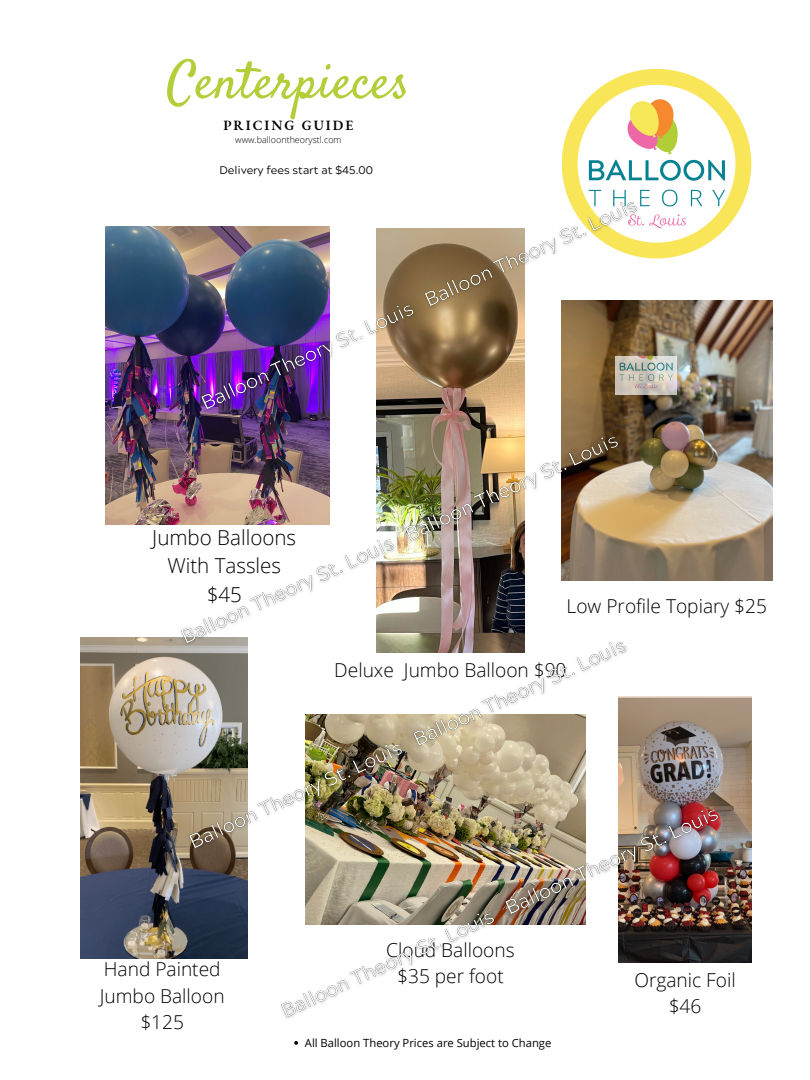
<style>
.page{position:relative;width:810px;height:1080px;background:#fff}
.page>*{position:absolute;margin:0;border:0;box-sizing:border-box;transform-origin:0 0}
.t1{font:52.19px "Satisfy";color:#b2ce38}
.t2{font:300 20.62px/28.5px "Open Sans";color:#000;text-align:center}
.t3{font:300 19.12px/26.5px "Open Sans";color:#000;text-align:center}
.t4{font:600 13.81px "EB Garamond";letter-spacing:.145em;color:#000}
.t5{font:11.25px "Open Sans";color:#000}
.t6{font:11.06px "Acherus Grotesque";color:#000}
.t7{font:300 8.94px "Open Sans";color:#000}
</style>
<div class="page">
<svg style="left:562px;top:69px;width:189px;height:189px"></svg>
<img style="left:578px;top:85px;width:157px;height:157px">
<img style="left:562px;top:301px;width:210px;height:280px">
<img style="left:657px;top:357px;width:20px;height:38px">
<img style="left:106px;top:226px;width:224px;height:299px">
<img style="left:81px;top:637px;width:166px;height:321px">
<img style="left:646px;top:697px;width:106px;height:266px">
<svg style="left:294px;top:1041px;width:4px;height:4px"></svg>
<img style="left:281px;top:795px;width:456px;height:224px">
<img style="left:194px;top:187px;width:463px;height:233px">
<img style="left:174px;top:421px;width:463px;height:234px">
<img style="left:183px;top:626px;width:463px;height:234px">
<p class="t1" style="left:167px;top:49px;width:244px">Centerpieces</p>
<h2 class="t4" style="left:223px;top:116px;width:131px">PRICING GUIDE</h2>
<h2 class="t7" style="left:235px;top:133px;width:108px">www.balloontheorystl.com</h2>
<p class="t6" style="left:219px;top:165px;width:155px">Delivery fees start at $45.00</p>
<h2 class="t2" style="left:152px;top:522px;width:145px">Jumbo Balloons<br>With Tassles $45</h2>
<h2 class="t3" style="left:567px;top:593px;width:202px">Low Profile Topiary $25</h2>
<p class="t3" style="left:334px;top:656px;width:234px">Deluxe Jumbo Balloon $90</p>
<p class="t3" style="left:100px;top:956px;width:126px">Hand Painted<br>Jumbo Balloon $125</p>
<p class="t3" style="left:386px;top:936px;width:130px">Cloud Balloons $35 per foot</p>
<p class="t5" style="left:305px;top:1035px;width:248px">All Balloon Theory Prices are Subject to Change</p>
<p class="t3" style="left:634px;top:966px;width:103px">Organic Foil $46</p>
</div>
